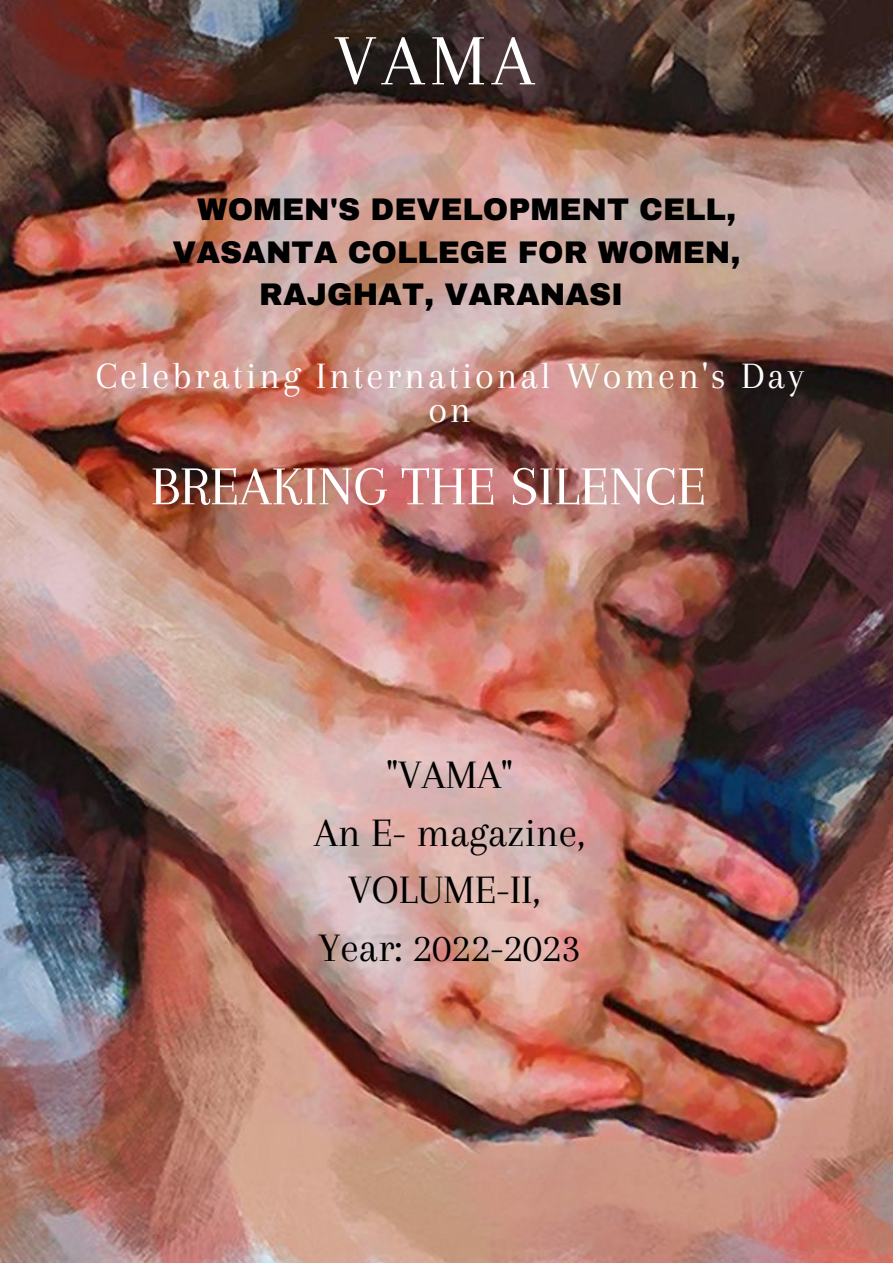
<style>
.page{position:relative;width:893px;height:1264px;background:#fff}
.page>*{position:absolute;margin:0;border:0;box-sizing:border-box;transform-origin:0 0}
.t1{font:74.85px "Arapey";color:#fff}
.t2{font:56.85px "Arapey";color:#fff}
.t3{font:41.85px "Arapey";color:#000}
.t4{font:38.55px/34.2px "Arapey";letter-spacing:.07em;color:#fff;text-align:center}
.t5{font:900 30.6px "Archivo";color:#000}
</style>
<div class="page">
<img style="left:0;top:0;width:892px;height:1262px">
<p class="t1" style="left:334px;top:19px;width:202px">VAMA</p>
<p class="t5" style="left:197px;top:193px;width:540px">WOMEN'S DEVELOPMENT CELL,</p>
<p class="t5" style="left:172px;top:236px;width:569px">VASANTA COLLEGE FOR WOMEN,</p>
<p class="t5" style="left:259px;top:278px;width:365px">RAJGHAT, VARANASI</p>
<p class="t4" style="left:96px;top:358px;width:709px">Celebrating International Women's Day on</p>
<p class="t2" style="left:151px;top:455px;width:557px">BREAKING THE SILENCE</p>
<p class="t3" style="left:386px;top:751px;width:128px">"VAMA"</p>
<p class="t3" style="left:314px;top:809px;width:272px">An E- magazine,</p>
<p class="t3" style="left:348px;top:866px;width:194px">VOLUME-II,</p>
<p class="t3" style="left:318px;top:924px;width:264px">Year: 2022-2023</p>
</div>
